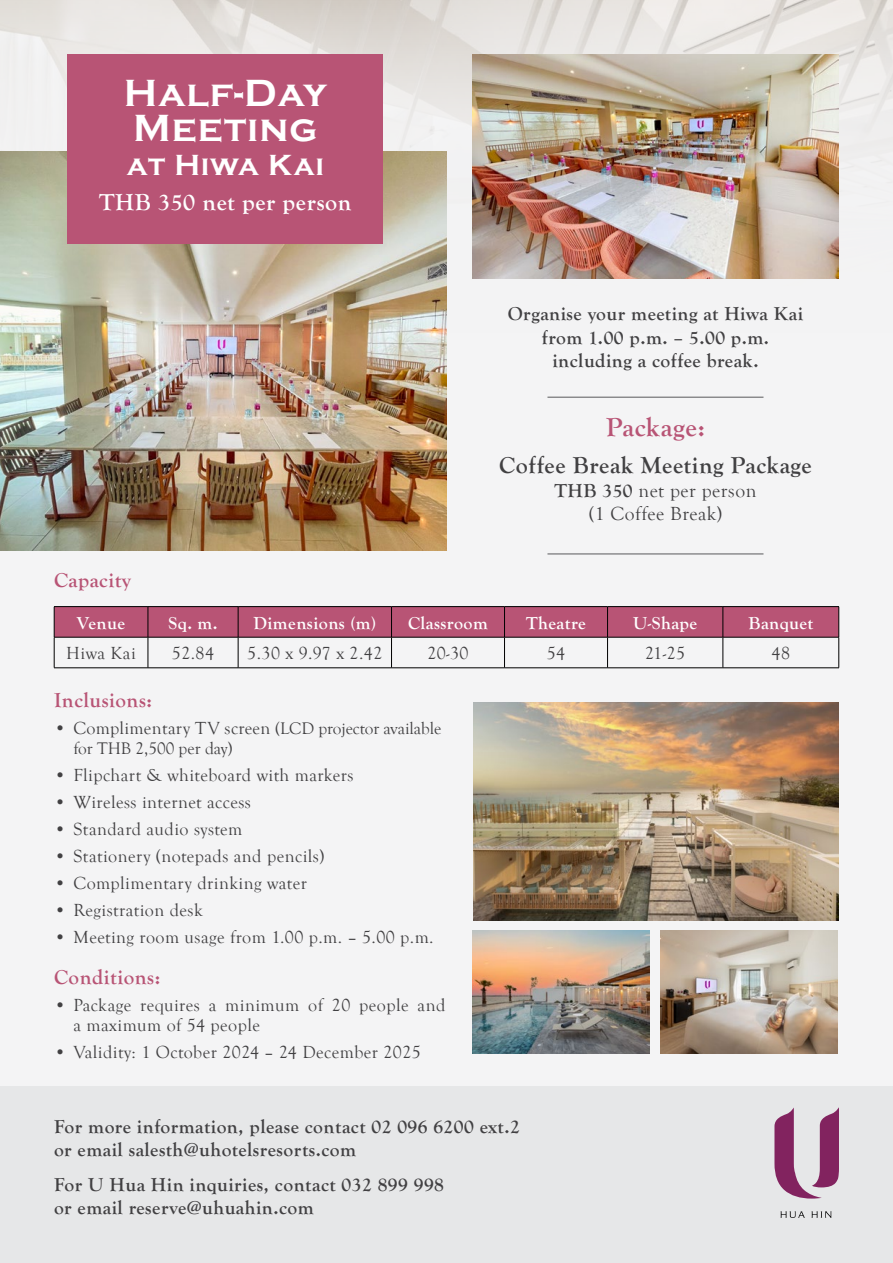
<style>
.page{position:relative;width:893px;height:1263px;background:#f4f4f5}
.page>*{position:absolute;margin:0;border:0;box-sizing:border-box;transform-origin:0 0}
.t1{font:700 39px/34.5px "Copperplate Gothic";letter-spacing:.025em;color:#fff}
.t2{font:700 30px "Copperplate Gothic";letter-spacing:.025em;color:#fff}
.t3{font:700 27px "Goudy Old Style T";letter-spacing:.025em;color:#b85475}
.t4{font:700 24px "Goudy Old Style T";letter-spacing:.025em;color:#414042}
.t5{font:700 24px "Goudy Old Style T";letter-spacing:.025em;color:#fff}
.t6{font:700 21px "Goudy Old Style T";letter-spacing:.025em;color:#b85475}
.t7{font:700 19.5px/23.4px "Goudy Old Style T";letter-spacing:.025em;color:#414042}
.t8{font:19.5px/23.4px "Goudy Old Style T";letter-spacing:.025em;color:#414042;text-align:center}
.t9{font:18px/19.5px "Goudy Old Style T";letter-spacing:.025em;color:#414042}
.t10{font:700 18px "Goudy Old Style T";letter-spacing:.025em;color:#fff}
.t11{font:17.25px "Goudy Old Style T";color:#414042}
.s1{font-weight:700}
.s2{font-size:17.25px}
</style>
<div class="page">
<img style="left:0;top:0;width:893px;height:555px">
<img style="left:0;top:152px;width:446px;height:398px">
<div style="left:0;top:1086px;width:893px;height:177px;background:#e6e7e8"></div>
<div style="left:68px;top:54px;width:315px;height:189px;background:#b85475"></div>
<hr style="left:547px;top:397px;width:216px;height:1px;background:#58595b">
<hr style="left:547px;top:554px;width:216px;height:1px;background:#58595b">
<img style="left:472px;top:54px;width:367px;height:224px">
<svg style="left:780px;top:1211px;width:25px;height:7px"></svg>
<svg style="left:811px;top:1211px;width:21px;height:7px"></svg>
<svg style="left:774px;top:1107px;width:65px;height:91px"></svg>
<svg style="left:55px;top:607px;width:783px;height:30px;background:#b55273"></svg>
<hr style="left:54px;top:606px;width:94px;height:1px;background:#000">
<hr style="left:54px;top:607px;width:1px;height:30px;background:#000">
<hr style="left:148px;top:606px;width:90px;height:1px;background:#000">
<hr style="left:148px;top:607px;width:1px;height:30px;background:#000">
<hr style="left:238px;top:606px;width:154px;height:1px;background:#000">
<hr style="left:238px;top:607px;width:1px;height:30px;background:#000">
<hr style="left:392px;top:606px;width:112px;height:1px;background:#000">
<hr style="left:391px;top:607px;width:1px;height:30px;background:#000">
<hr style="left:504px;top:606px;width:104px;height:1px;background:#000">
<hr style="left:504px;top:607px;width:1px;height:30px;background:#000">
<hr style="left:608px;top:606px;width:115px;height:1px;background:#000">
<hr style="left:607px;top:607px;width:1px;height:30px;background:#000">
<hr style="left:723px;top:606px;width:116px;height:1px;background:#000">
<hr style="left:723px;top:607px;width:1px;height:30px;background:#000">
<hr style="left:838px;top:607px;width:1px;height:30px;background:#000">
<hr style="left:54px;top:637px;width:94px;height:1px;background:#000">
<hr style="left:54px;top:637px;width:1px;height:31px;background:#000">
<hr style="left:148px;top:637px;width:90px;height:1px;background:#000">
<hr style="left:148px;top:637px;width:1px;height:31px;background:#000">
<hr style="left:238px;top:637px;width:154px;height:1px;background:#000">
<hr style="left:238px;top:637px;width:1px;height:31px;background:#000">
<hr style="left:392px;top:637px;width:112px;height:1px;background:#000">
<hr style="left:391px;top:637px;width:1px;height:31px;background:#000">
<hr style="left:504px;top:637px;width:104px;height:1px;background:#000">
<hr style="left:504px;top:637px;width:1px;height:31px;background:#000">
<hr style="left:608px;top:637px;width:115px;height:1px;background:#000">
<hr style="left:607px;top:637px;width:1px;height:31px;background:#000">
<hr style="left:723px;top:637px;width:116px;height:1px;background:#000">
<hr style="left:723px;top:637px;width:1px;height:31px;background:#000">
<hr style="left:838px;top:637px;width:1px;height:31px;background:#000">
<hr style="left:54px;top:667px;width:94px;height:1px;background:#000">
<hr style="left:148px;top:667px;width:90px;height:1px;background:#000">
<hr style="left:238px;top:667px;width:154px;height:1px;background:#000">
<hr style="left:392px;top:667px;width:112px;height:1px;background:#000">
<hr style="left:504px;top:667px;width:104px;height:1px;background:#000">
<hr style="left:608px;top:667px;width:115px;height:1px;background:#000">
<hr style="left:723px;top:667px;width:116px;height:1px;background:#000">
<img style="left:473px;top:702px;width:365px;height:218px">
<img style="left:472px;top:931px;width:177px;height:122px">
<img style="left:660px;top:931px;width:177px;height:122px">
<h1 class="t1" style="left:124px;top:77px;width:204px">Half-Day<br>Meeting</h1>
<h2 class="t2" style="left:127px;top:149px;width:199px">at Hiwa Kai</h2>
<h3 class="t5" style="left:99px;top:189px;width:254px">THB 350 net per person</h3>
<p class="t6" style="left:54px;top:568px;width:79px">Capacity</p>
<p class="t7" style="left:508px;top:303px;width:297px;text-align:center">Organise your meeting at Hiwa Kai from 1.00 p.m. – 5.00 p.m. including a coffee break.</p>
<h3 class="t3" style="left:606px;top:412px;width:100px">Package:</h3>
<h3 class="t4" style="left:499px;top:452px;width:314px">Coffee Break Meeting Package</h3>
<p class="t8" style="left:555px;top:479px;width:203px"><span class="s1">THB 350</span> net per person (1 Coffee Break)</p>
<p class="t10" style="left:77px;top:613px;width:50px">Venue</p>
<p class="t10" style="left:168px;top:613px;width:51px">Sq. m.</p>
<p class="t10" style="left:253px;top:613px;width:124px">Dimensions (m)</p>
<p class="t10" style="left:408px;top:613px;width:81px">Classroom</p>
<p class="t10" style="left:526px;top:613px;width:61px">Theatre</p>
<p class="t10" style="left:633px;top:613px;width:66px">U-Shape</p>
<p class="t10" style="left:748px;top:613px;width:66px">Banquet</p>
<p class="t9" style="left:66px;top:644px;width:71px">Hiwa Kai</p>
<p class="t9" style="left:172px;top:644px;width:44px">52.84</p>
<p class="t9" style="left:247px;top:644px;width:137px">5.30 x 9.97 x 2.42</p>
<p class="t9" style="left:427px;top:644px;width:43px">20-30</p>
<p class="t9" style="left:547px;top:644px;width:20px">54</p>
<p class="t9" style="left:645px;top:644px;width:41px">21-25</p>
<p class="t9" style="left:772px;top:644px;width:20px">48</p>
<p class="t6" style="left:54px;top:689px;width:100px">Inclusions:</p>
<p class="t9" style="left:54px;top:719px;width:389px">• Complimentary TV screen <span class="s2">(LCD projector available</span></p>
<p class="t11" style="left:73px;top:739px;width:160px">for THB 2,500 per day)</p>
<p class="t9" style="left:54px;top:766px;width:301px">• Flipchart &amp; whiteboard with markers</p>
<p class="t9" style="left:54px;top:793px;width:199px">• Wireless internet access</p>
<p class="t9" style="left:54px;top:820px;width:190px">• Standard audio system</p>
<p class="t9" style="left:54px;top:847px;width:272px">• Stationery (notepads and pencils)</p>
<p class="t9" style="left:54px;top:874px;width:254px">• Complimentary drinking water</p>
<p class="t9" style="left:54px;top:901px;width:150px">• Registration desk</p>
<p class="t9" style="left:54px;top:928px;width:381px">• Meeting room usage from 1.00 p.m. – 5.00 p.m.</p>
<p class="t6" style="left:54px;top:965px;width:108px">Conditions:</p>
<p class="t9" style="left:73px;top:996px;width:373px;text-indent:-19px">• Package requires a minimum of 20 people and a maximum of 54 people</p>
<p class="t9" style="left:54px;top:1042px;width:368px">• Validity: 1 October 2024 – 24 December 2025</p>
<p class="t7" style="left:54px;top:1115px;width:467px">For more information, please contact 02 096 6200 ext.2 or email salesth@uhotelsresorts.com</p>
<p class="t7" style="left:54px;top:1173px;width:391px">For U Hua Hin inquiries, contact 032 899 998 or email reserve@uhuahin.com</p>
</div>
